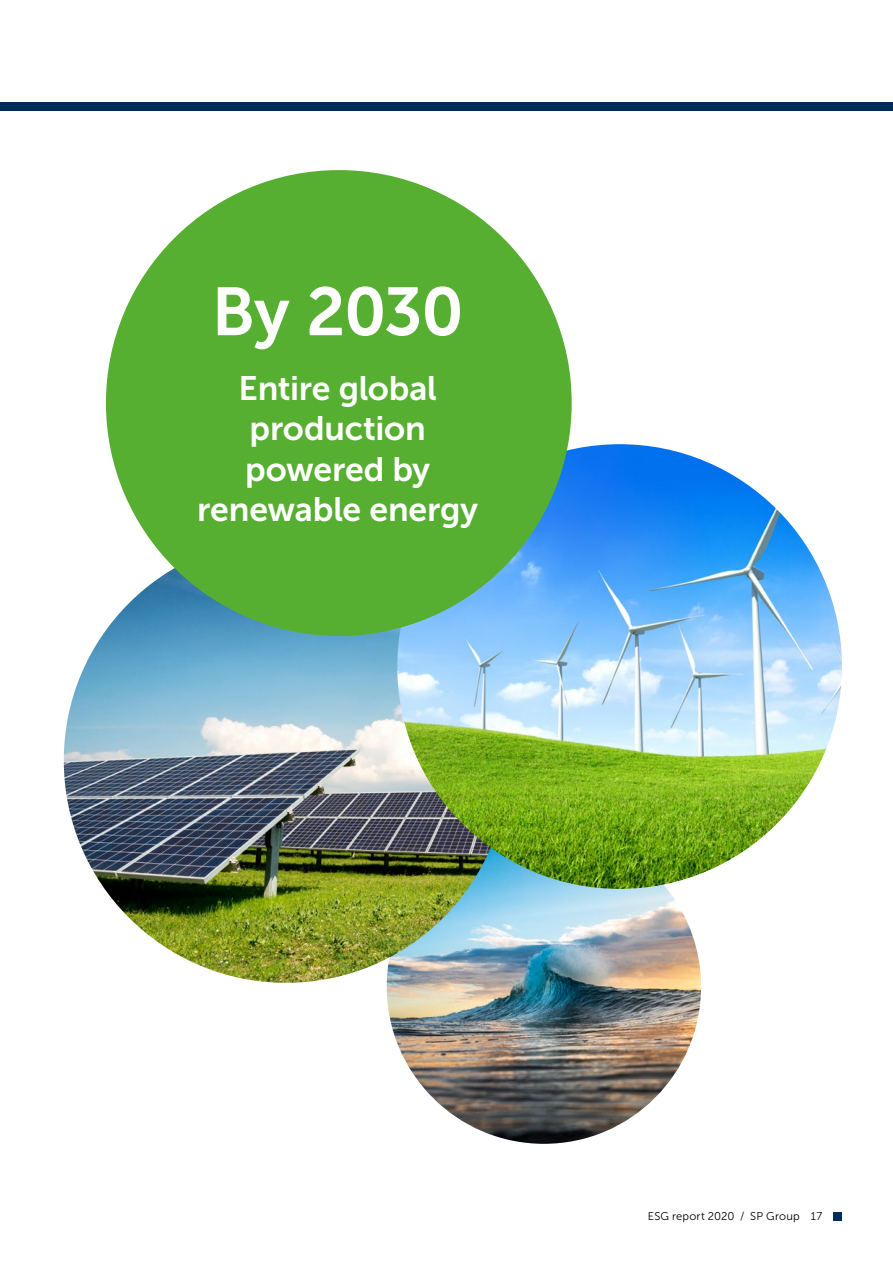
<style>
.page{position:relative;width:893px;height:1263px;background:#fff}
.page>*{position:absolute;margin:0;border:0;box-sizing:border-box;transform-origin:0 0}
.t1{font:67.65px "Museo Sans 700";letter-spacing:-.02em;color:#fff}
.t2{font:33.75px/40.5px "Museo Sans 700";letter-spacing:-.005em;color:#fff;text-align:center}
.t3{font:11.25px "Museo Sans 300";letter-spacing:.015em;color:#000}
</style>
<div class="page">
<img style="left:387px;top:848px;width:314px;height:296px">
<img style="left:64px;top:538px;width:444px;height:445px;border-radius:222px">
<img style="left:397px;top:444px;width:445px;height:445px;border-radius:222px">
<div style="left:106px;top:170px;width:466px;height:466px;background:#56af31;border-radius:50%"></div>
<div style="left:0;top:102px;width:893px;height:9px;background:#002d59"></div>
<div style="left:833px;top:1212px;width:9px;height:8px;background:#002d59"></div>
<h1 class="t1" style="left:212px;top:274px;width:254px">By 2030</h1>
<p class="t2" style="left:197px;top:368px;width:282px">Entire global production powered by renewable energy</p>
<p class="t3" style="left:648px;top:1210px;width:176px">ESG report 2020 / SP Group 17</p>
</div>
